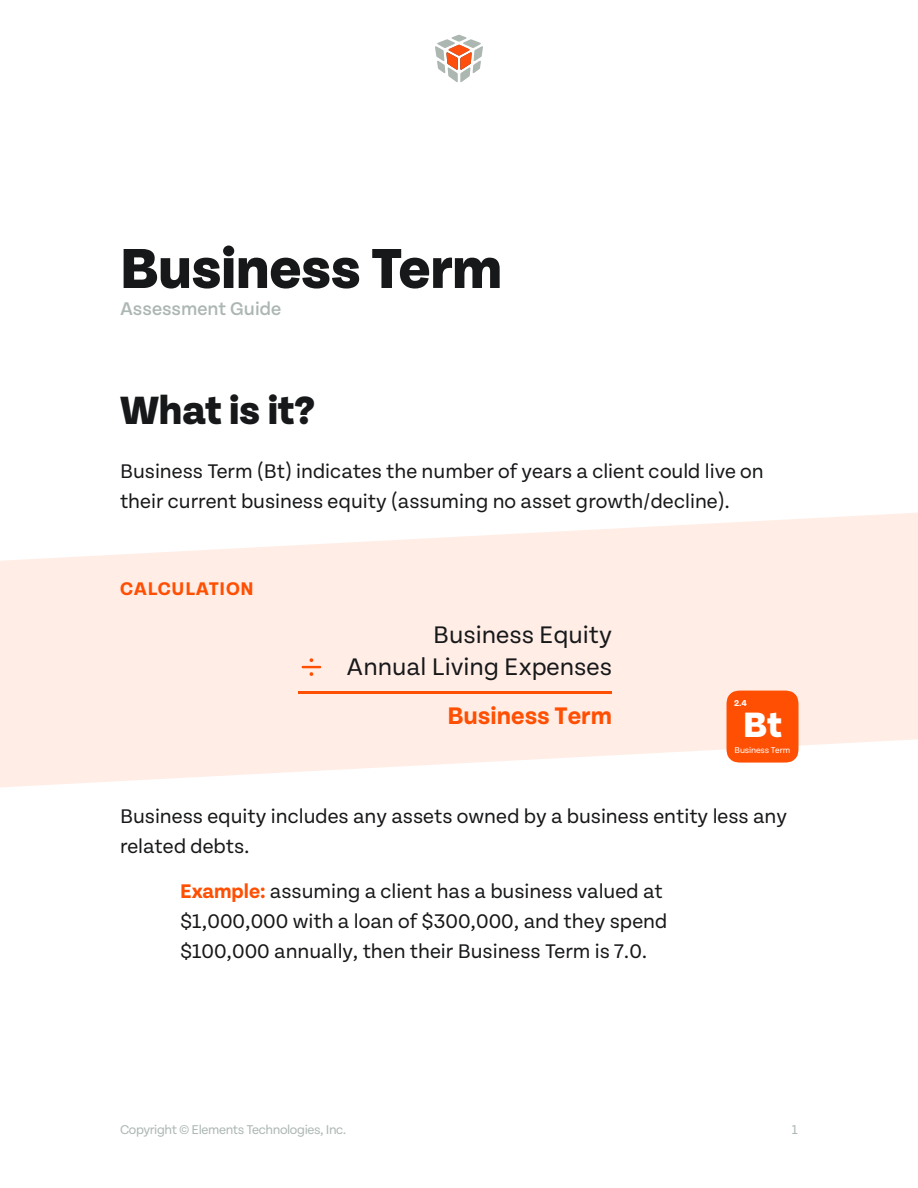
<style>
.page{position:relative;width:918px;height:1188px;background:#fff}
.page>*{position:absolute;margin:0;border:0;box-sizing:border-box;transform-origin:0 0}
.H1_Main_Title{font:800 60px "Tenon";letter-spacing:-.005em;color:#17181a}
.H2_Section_Title{font:800 42px "Tenon";letter-spacing:-.005em;color:#17181a}
.t1{font:800 37.5px "Tenon";color:#fff}
.t2{font:25.5px/32.4px "Tenon";color:#17181a;text-align:right}
.t3{font:700 25.5px "Tenon";color:#ff4f03}
.Body{font:21px/30px "Tenon";color:#17181a}
.Indented_Examples{font:21px/30px "Tenon";color:#17181a}
.Subtitle_Doctype{font:500 19.5px "Tenon";color:#acb7b2}
.t4{font:700 19.5px "Tenon";letter-spacing:.04em;color:#ff4f03}
.t5{font:13.5px "Tenon";letter-spacing:-.03em;color:#acb7b2}
.t6{font:9px "Tenon";letter-spacing:-.015em;color:#fff}
.t7{font:700 9px "Tenon";color:#fff}
.s1{font-weight:700;color:#ff4f03}
</style>
<div class="page">
<svg style="left:435px;top:35px;width:48px;height:47px"></svg>
<svg style="left:0;top:513px;width:918px;height:275px;fill:#ffede6"></svg>
<hr style="left:299px;top:691px;width:313px;height:3px;background:#ff4f03">
<svg style="left:302px;top:658px;width:19px;height:18px"></svg>
<div style="left:727px;top:691px;width:72px;height:72px;background:#ff4f03"></div>
<p class="H1_Main_Title" style="left:120px;top:236px;width:384px">Business Term</p>
<p class="Subtitle_Doctype" style="left:120px;top:298px;width:163px">Assessment Guide</p>
<p class="H2_Section_Title" style="left:120px;top:388px;width:196px">What is it?</p>
<p class="Body" style="left:120px;top:457px;width:645px">Business Term (Bt) indicates the number of years a client could live on their current business equity (assuming no asset growth/decline).</p>
<p class="t4" style="left:120px;top:578px;width:135px">CALCULATION</p>
<p class="t2" style="left:347px;top:618px;width:267px">Business Equity<br>Annual Living Expenses</p>
<p class="t3" style="left:447px;top:702px;width:166px">Business Term</p>
<p class="t7" style="left:734px;top:698px;width:14px">2.4</p>
<p class="t1" style="left:743px;top:705px;width:40px">Bt</p>
<p class="t6" style="left:735px;top:745px;width:57px">Business Term</p>
<p class="Body" style="left:120px;top:802px;width:669px">Business equity includes any assets owned by a business entity less any related debts.</p>
<p class="Indented_Examples" style="left:180px;top:877px;width:489px"><span class="s1">Example:</span> assuming a client has a business valued at $1,000,000 with a loan of $300,000, and they spend $100,000 annually, then their Business Term is 7.0.</p>
<p class="t5" style="left:120px;top:1123px;width:228px">Copyright © Elements Technologies, Inc.</p>
<p class="t5" style="left:792px;top:1123px;width:8px">1</p>
</div>
